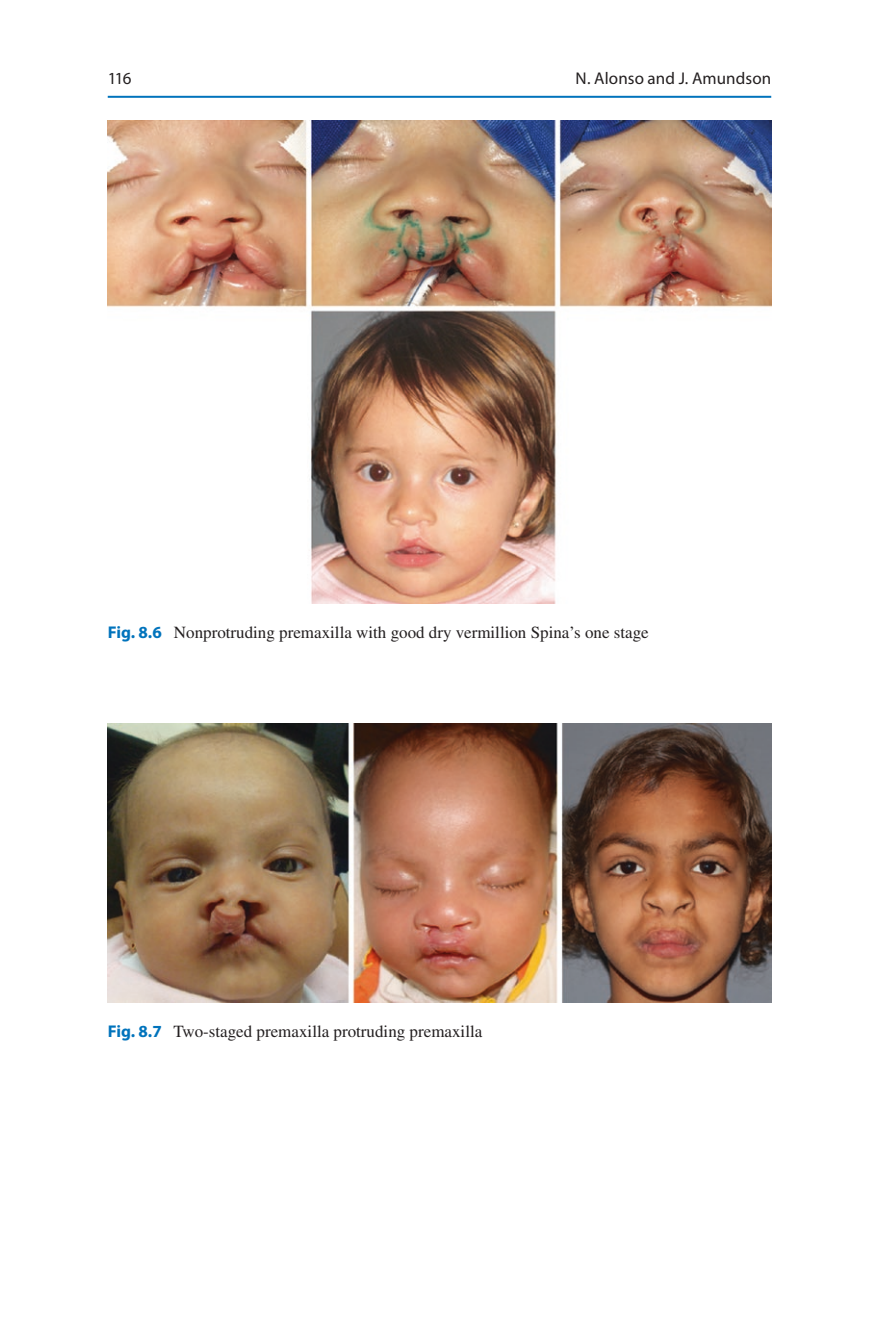
<style>
.page{position:relative;width:879px;height:1333px;background:#fff}
.page>*{position:absolute;margin:0;border:0;box-sizing:border-box;transform-origin:0 0}
.t1{font:17px "Ttbhck Times LT Std";color:#231f20}
.t2{font:17px "Pgcrhn Myriad Pro";letter-spacing:.005em;color:#231f20}
.t3{font:17px "Ksxnkr Myriad Pro";color:#231f20}
.s1{font-family:"Vhdckb Myriad Pro";font-weight:700;color:#0073bc}
</style>
<div class="page">
<img style="left:108px;top:723px;width:663px;height:279px">
<img style="left:108px;top:121px;width:663px;height:482px">
<hr style="left:108px;top:96px;width:663px;height:2px;background:#0073bc">
<p class="t3" style="left:108px;top:69px;width:25px">116</p>
<p class="t2" style="left:575px;top:69px;width:197px">N. Alonso and J. Amundson</p>
<p class="t1" style="left:108px;top:623px;width:542px"><span class="s1">Fig. 8.6</span> Nonprotruding premaxilla with good dry vermillion Spina’s one stage</p>
<p class="t1" style="left:108px;top:1021px;width:376px"><span class="s1">Fig. 8.7</span> Two-staged premaxilla protruding premaxilla</p>
</div>
